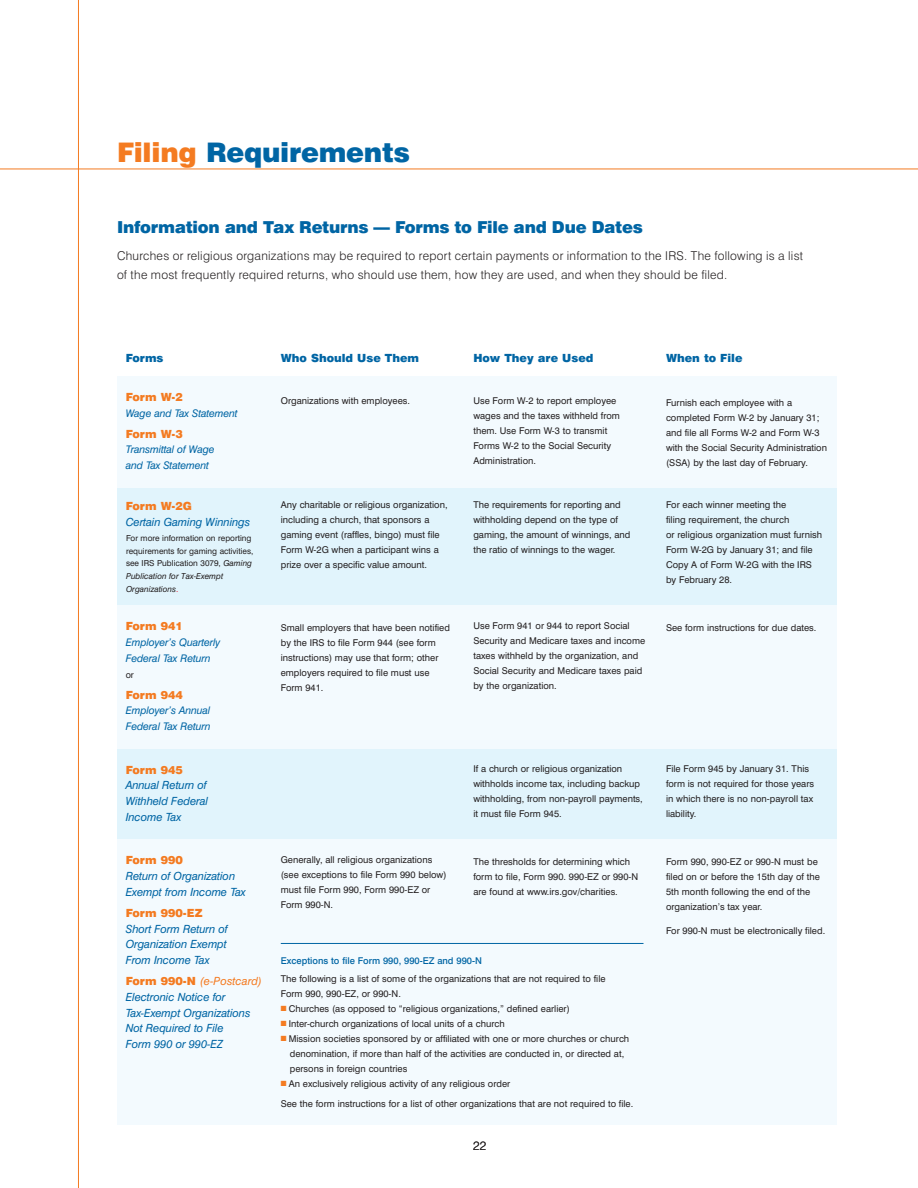
<style>
.page{position:relative;width:918px;height:1188px;background:#fff}
.page>*{position:absolute;margin:0;border:0;box-sizing:border-box;transform-origin:0 0}
.Major_Heads{font:900 27px "Swiss 721 BT";letter-spacing:-.01em;color:#0065a4}
._01_A_Heads{font:900 16.5px "Swiss 721 BT";letter-spacing:-.015em;color:#0065a4}
._00_Reg_text{font:300 12.15px/19.5px "Swiss 721 BT";letter-spacing:.02em;color:#231f20}
._00_Form_name{font:italic 11.25px/15.8px "Swiss 721 BT";letter-spacing:-.01em;color:#0065a4;text-align:justify}
._03_Form_Number{font:900 11.25px "Swiss 721 BT";color:#f47b21}
._09_text_in_box{font:900 11.25px "Swiss 721 BT";color:#0065a4}
._03_Form_Number-2{font:italic 11.25px "Swiss 721 BT";color:#f47b21}
._03_Form_Number-3{font:900 11.25px "Swiss 721 BT";color:#0065a4}
._00_Form_name-2{font:italic 10.5px/15.8px "Swiss 721 BT";letter-spacing:-.01em;color:#0065a4}
._09_text_in_box-2{font:9.3px/15px "Swiss 721 BT";color:#231f20}
._09_text_in_box-3{font:500 9.3px "Swiss 721 BT";color:#0065a4}
._00_Form_name-3{font:9px "Swiss 721 BT";color:#231f20}
._09_text_in_box-4{font:8.25px/12.8px "Swiss 721 BT";color:#231f20}
.s1{color:#f47b21}
.s2{font-style:italic}
.s3{color:#ed1a31}
.s4{font-weight:900;font-style:normal}
</style>
<div class="page">
<hr style="left:78px;top:0;width:1px;height:1188px;background:#f47b21">
<hr style="left:0;top:169px;width:918px;height:1px;background:#f47b21">
<div style="left:117px;top:376px;width:720px;height:112px;background:#f3fafe"></div>
<div style="left:117px;top:488px;width:720px;height:117px;background:#e1f4fc"></div>
<div style="left:117px;top:605px;width:720px;height:144px;background:#f3fafe"></div>
<div style="left:117px;top:839px;width:720px;height:286px;background:#f3fafe"></div>
<div style="left:117px;top:749px;width:720px;height:90px;background:#e1f4fc"></div>
<hr style="left:281px;top:943px;width:363px;height:1px;background:#0065a4">
<p class="Major_Heads" style="left:117px;top:136px;width:295px"><span class="s1">Filing</span> Requirements</p>
<p class="_01_A_Heads" style="left:117px;top:217px;width:527px">Information and Tax Returns — Forms to File and Due Dates</p>
<p class="_00_Reg_text" style="left:117px;top:246px;width:688px">Churches or religious organizations may be required to report certain payments or information to the IRS. The following is a list of the most frequently required returns, who should use them, how they are used, and when they should be filed.</p>
<p class="_03_Form_Number-3" style="left:126px;top:351px;width:39px">Forms</p>
<p class="_03_Form_Number" style="left:126px;top:390px;width:58px">Form W-2</p>
<p class="_00_Form_name-2" style="left:126px;top:405px;width:113px">Wage and Tax Statement</p>
<p class="_03_Form_Number" style="left:126px;top:427px;width:58px">Form W-3</p>
<p class="_00_Form_name-2" style="left:126px;top:442px;width:90px">Transmittal of Wage and Tax Statement</p>
<p class="_03_Form_Number" style="left:126px;top:499px;width:68px">Form W-2G</p>
<p class="_00_Form_name" style="left:126px;top:514px;width:126px">Certain Gaming Winnings</p>
<p class="_09_text_in_box-4" style="left:126px;top:532px;width:129px">For more information on reporting requirements for gaming activities, see IRS Publication 3079, <span class="s2">Gaming<br>Publication for Tax-Exempt<br>Organizations</span><span class="s3">.</span></p>
<p class="_03_Form_Number" style="left:126px;top:619px;width:59px">Form 941</p>
<p class="_00_Form_name-2" style="left:126px;top:634px;width:96px">Employer’s Quarterly<br>Federal Tax Return</p>
<p class="_00_Form_name-3" style="left:126px;top:669px;width:10px">or</p>
<p class="_03_Form_Number" style="left:126px;top:688px;width:59px">Form 944</p>
<p class="_00_Form_name-2" style="left:126px;top:703px;width:86px">Employer’s Annual<br>Federal Tax Return</p>
<p class="_03_Form_Number" style="left:126px;top:763px;width:59px">Form 945</p>
<p class="_00_Form_name" style="left:126px;top:777px;width:84px">Annual Return of Withheld Federal Income Tax</p>
<p class="_03_Form_Number" style="left:126px;top:853px;width:59px">Form 990</p>
<p class="_00_Form_name" style="left:126px;top:868px;width:122px">Return of Organization<br>Exempt from Income Tax</p>
<p class="_03_Form_Number" style="left:126px;top:906px;width:78px">Form 990-EZ</p>
<p class="_00_Form_name" style="left:126px;top:921px;width:103px">Short Form Return of Organization Exempt From Income Tax</p>
<p class="_03_Form_Number-2" style="left:126px;top:974px;width:138px"><span class="s4">Form 990-N</span> (e-Postcard)</p>
<p class="_00_Form_name" style="left:126px;top:989px;width:126px;text-align:left">Electronic Notice for<br>Tax-Exempt Organizations<br>Not Required to File<br>Form 990 or 990-EZ</p>
<p class="_09_text_in_box" style="left:281px;top:351px;width:140px">Who Should Use Them</p>
<p class="_09_text_in_box-2" style="left:281px;top:393px;width:131px">Organizations with employees.</p>
<p class="_09_text_in_box-2" style="left:281px;top:497px;width:168px">Any charitable or religious organization, including a church, that sponsors a gaming event (raffles, bingo) must file Form W-2G when a participant wins a prize over a specific value amount.</p>
<p class="_09_text_in_box-2" style="left:281px;top:620px;width:171px">Small employers that have been notified by the IRS to file Form 944 (see form instructions) may use that form; other employers required to file must use<br>Form 941.</p>
<p class="_09_text_in_box" style="left:473px;top:351px;width:122px">How They are Used</p>
<p class="_09_text_in_box-2" style="left:473px;top:393px;width:148px">Use Form W-2 to report employee wages and the taxes withheld from them. Use Form W-3 to transmit<br>Forms W-2 to the Social Security<br>Administration.</p>
<p class="_09_text_in_box-2" style="left:473px;top:497px;width:159px">The requirements for reporting and withholding depend on the type of gaming, the amount of winnings, and the ratio of winnings to the wager.</p>
<p class="_09_text_in_box-2" style="left:473px;top:618px;width:173px">Use Form 941 or 944 to report Social Security and Medicare taxes and income taxes withheld by the organization, and Social Security and Medicare taxes paid by the organization.</p>
<p class="_09_text_in_box-2" style="left:281px;top:852px;width:167px">Generally, all religious organizations (see exceptions to file Form 990 below) must file Form 990, Form 990-EZ or<br>Form 990-N.</p>
<p class="_09_text_in_box-2" style="left:473px;top:761px;width:171px">If a church or religious organization withholds income tax, including backup withholding, from non-payroll payments, it must file Form 945.</p>
<p class="_09_text_in_box-2" style="left:473px;top:854px;width:166px">The thresholds for determining which form to file, Form 990. 990-EZ or 990-N are found at www.irs.gov/charities.</p>
<p class="_09_text_in_box-3" style="left:281px;top:955px;width:203px">Exceptions to file Form 990, 990-EZ and 990-N</p>
<p class="_09_text_in_box-2" style="left:281px;top:971px;width:326px">The following is a list of some of the organizations that are not required to file<br>Form 990, 990-EZ, or 990-N.</p>
<p class="_09_text_in_box-2" style="left:281px;top:1001px;width:291px"><span class="s1">■</span> Churches (as opposed to “religious organizations,” defined earlier)</p>
<p class="_09_text_in_box-2" style="left:281px;top:1016px;width:225px"><span class="s1">■</span> Inter-church organizations of local units of a church</p>
<p class="_09_text_in_box-2" style="left:290px;top:1031px;width:341px;text-indent:-9px"><span class="s1">■</span> Mission societies sponsored by or affiliated with one or more churches or church denomination, if more than half of the activities are conducted in, or directed at, persons in foreign countries</p>
<p class="_09_text_in_box-2" style="left:281px;top:1076px;width:231px"><span class="s1">■</span> An exclusively religious activity of any religious order</p>
<p class="_09_text_in_box-2" style="left:281px;top:1096px;width:354px">See the form instructions for a list of other organizations that are not required to file.</p>
<h3 class="_00_Reg_text" style="left:473px;top:1136px;width:15px">22</h3>
<p class="_09_text_in_box" style="left:666px;top:351px;width:78px">When to File</p>
<p class="_09_text_in_box-2" style="left:666px;top:395px;width:163px">Furnish each employee with a completed Form W-2 by January 31; and file all Forms W-2 and Form W-3 with the Social Security Administration (SSA) by the last day of February.</p>
<p class="_09_text_in_box-2" style="left:666px;top:497px;width:158px">For each winner meeting the<br>filing requirement, the church<br>or religious organization must furnish<br>Form W-2G by January 31; and file<br>Copy A of Form W-2G with the IRS by February 28.</p>
<p class="_09_text_in_box-2" style="left:666px;top:620px;width:152px">See form instructions for due dates.</p>
<p class="_09_text_in_box-2" style="left:666px;top:761px;width:150px">File Form 945 by January 31. This form is not required for those years in which there is no non-payroll tax liability.</p>
<p class="_09_text_in_box-2" style="left:666px;top:854px;width:155px">Form 990, 990-EZ or 990-N must be filed on or before the 15th day of the<br>5th month following the end of the organization’s tax year.</p>
<p class="_09_text_in_box-2" style="left:666px;top:923px;width:161px">For 990-N must be electronically filed.</p>
</div>
